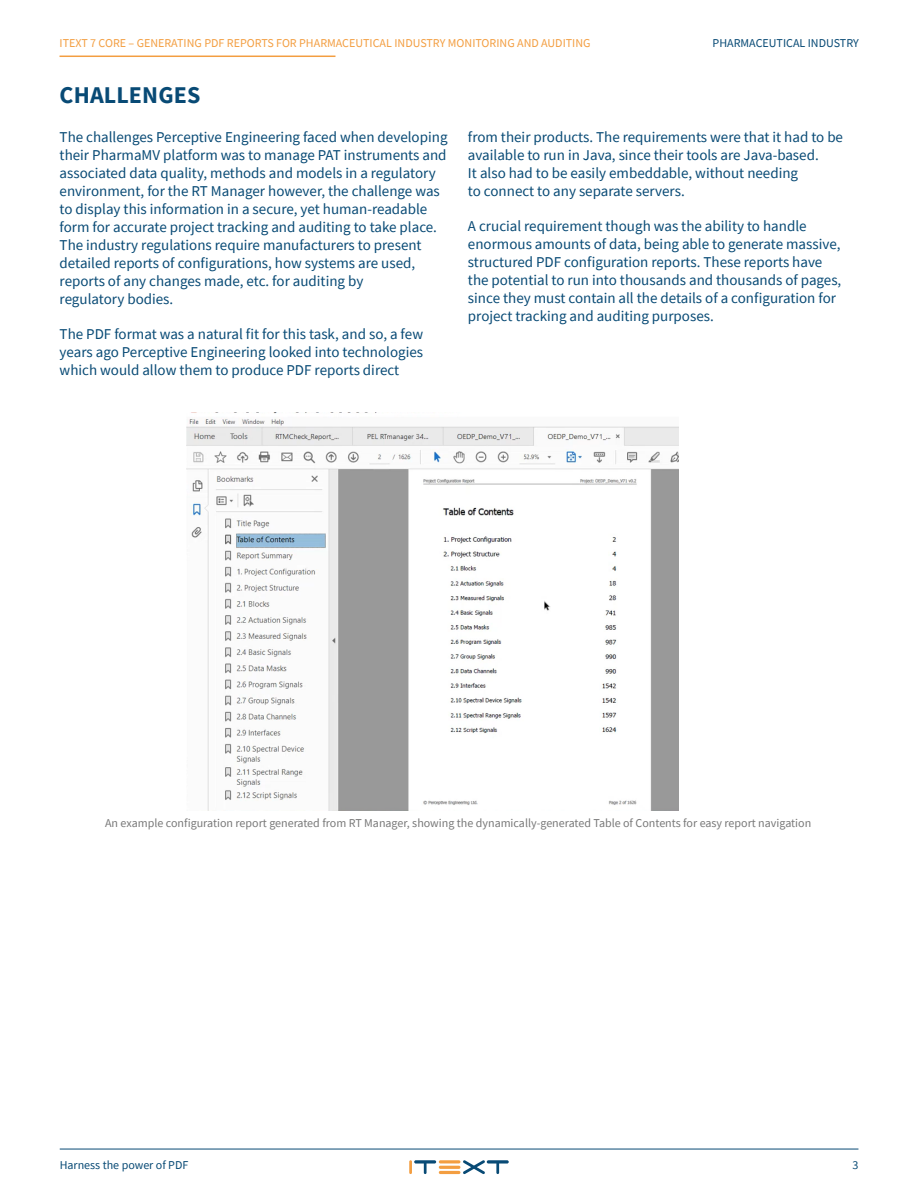
<style>
.page{position:relative;width:918px;height:1188px;background:#fff}
.page>*{position:absolute;margin:0;border:0;box-sizing:border-box;transform-origin:0 0}
.t1{font:700 24px "Source Sans Pro";letter-spacing:.005em;color:#084a75}
.t2{font:15px/18px "Source Sans Pro";color:#084a75}
.t3{font:12px "Source Sans Pro";color:#787878}
.t4{font:12px "Source Sans Pro";color:#f39e41}
.t5{font:12px "Source Sans Pro";color:#084a75}
</style>
<div class="page">
<hr style="left:60px;top:56px;width:275px;height:1px;background:#f39e41">
<hr style="left:60px;top:1149px;width:798px;height:1px;background:#084a75">
<hr style="left:409px;top:1160px;width:3px;height:14px;background:#f39e41">
<svg style="left:414px;top:1160px;width:22px;height:14px"></svg>
<hr style="left:439px;top:1160px;width:21px;height:3px;background:#f39e41;border-radius:2px">
<hr style="left:439px;top:1166px;width:21px;height:3px;background:#f39e41;border-radius:2px">
<hr style="left:439px;top:1171px;width:21px;height:3px;background:#f39e41;border-radius:2px">
<svg style="left:463px;top:1160px;width:46px;height:14px"></svg>
<img style="left:186px;top:412px;width:493px;height:399px">
<p class="t4" style="left:60px;top:35px;width:533px">ITEXT 7 CORE – GENERATING PDF REPORTS FOR PHARMACEUTICAL INDUSTRY MONITORING AND AUDITING</p>
<p class="t5" style="left:713px;top:35px;width:148px">PHARMACEUTICAL INDUSTRY</p>
<h1 class="t1" style="left:60px;top:79px;width:142px">CHALLENGES</h1>
<p class="t2" style="left:60px;top:128px;width:389px">The challenges Perceptive Engineering faced when developing their PharmaMV platform was to manage PAT instruments and associated data quality, methods and models in a regulatory environment, for the RT Manager however, the challenge was to display this information in a secure, yet human-readable form for accurate project tracking and auditing to take place.<br>The industry regulations require manufacturers to present detailed reports of configurations, how systems are used, reports of any changes made, etc. for auditing by<br>regulatory bodies.</p>
<p class="t2" style="left:60px;top:325px;width:365px;text-align:justify">The PDF format was a natural fit for this task, and so, a few years ago Perceptive Engineering looked into technologies which would allow them to produce PDF reports direct</p>
<p class="t2" style="left:468px;top:128px;width:377px">from their products. The requirements were that it had to be available to run in Java, since their tools are Java-based.<br>It also had to be easily embeddable, without needing<br>to connect to any separate servers.</p>
<p class="t2" style="left:468px;top:217px;width:375px">A crucial requirement though was the ability to handle enormous amounts of data, being able to generate massive, structured PDF configuration reports. These reports have the potential to run into thousands and thousands of pages, since they must contain all the details of a configuration for project tracking and auditing purposes.</p>
<p class="t3" style="left:105px;top:816px;width:708px">An example configuration report generated from RT Manager, showing the dynamically-generated Table of Contents for easy report navigation</p>
<p class="t5" style="left:60px;top:1157px;width:130px">Harness the power of PDF</p>
<p class="t5" style="left:853px;top:1157px;width:7px">3</p>
</div>
